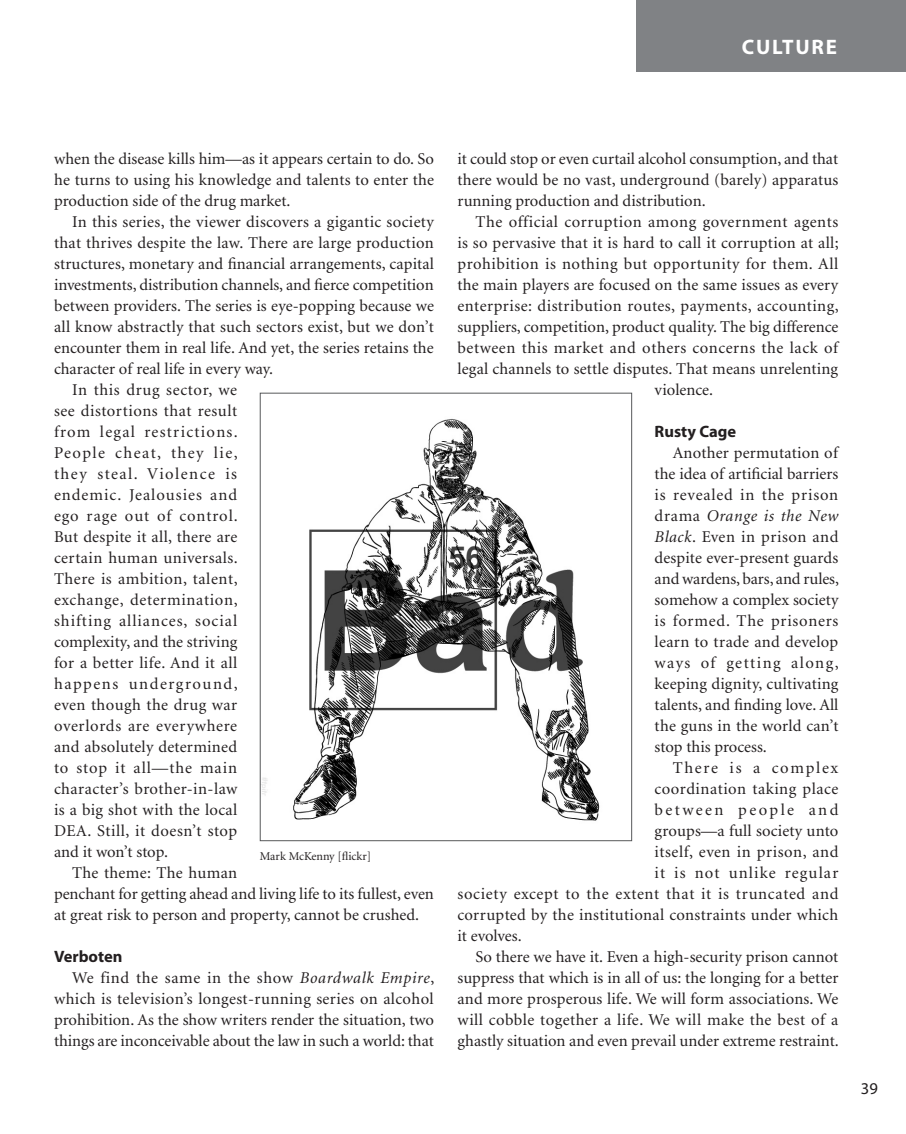
<style>
.page{position:relative;width:906px;height:1134px;background:#fff}
.page>*{position:absolute;margin:0;border:0;box-sizing:border-box;transform-origin:0 0}
.t1{font:700 21px "Myriad";letter-spacing:.08em;color:#fff}
.t2{font:16.5px/21px "Minion";letter-spacing:.015em;color:#231f20;text-align:justify}
.t3{font:16.5px "Minion";letter-spacing:.04em;color:#231f20}
.t4{font:16.5px "Minion";letter-spacing:.035em;color:#231f20}
.t5{font:16.5px "Minion";letter-spacing:-.005em;color:#231f20}
.t6{font:16.5px "Minion";letter-spacing:.06em;color:#231f20}
.t7{font:16.5px "Minion";letter-spacing:.09em;color:#231f20}
.t8{font:16.5px "Minion";letter-spacing:.055em;color:#231f20}
.t9{font:16.5px "Minion";letter-spacing:.075em;color:#231f20}
.t10{font:16.5px "Minion";letter-spacing:.085em;color:#231f20}
.t11{font:16.5px "Minion";letter-spacing:.07em;color:#231f20}
.t12{font:700 16.5px "Myriad";color:#231f20}
.t13{font:16.5px "Minion";letter-spacing:.145em;color:#231f20}
.t14{font:16.5px "Minion";letter-spacing:.105em;color:#231f20}
.t15{font:16.5px "Myriad";color:#231f20}
.t16{font:12px "Minion";color:#231f20}
.s1{font-style:italic}
</style>
<div class="page">
<div style="left:635px;top:0;width:270px;height:72px;background:#808285"></div>
<img style="left:261px;top:419px;width:339px;height:402px">
<p class="t1" style="left:741px;top:36px;width:96px">culture</p>
<p class="t2" style="left:54px;top:149px;width:381px">when the disease kills him—as it appears certain to do. So he turns to using his knowledge and talents to enter the production side of the drug market.</p>
<p class="t2" style="left:72px;top:212px;width:363px">In this series, the viewer discovers a gigantic society</p>
<p class="t2" style="left:54px;top:233px;width:381px">that thrives despite the law. There are large production</p>
<p class="t2" style="left:54px;top:254px;width:381px">structures, monetary and financial arrangements, capital</p>
<p class="t2" style="left:54px;top:275px;width:381px">investments, distribution channels, and fierce competition</p>
<p class="t2" style="left:54px;top:296px;width:381px">between providers. The series is eye-popping because we</p>
<p class="t2" style="left:54px;top:317px;width:381px">all know abstractly that such sectors exist, but we don’t</p>
<p class="t2" style="left:54px;top:338px;width:381px">encounter them in real life. And yet, the series retains the</p>
<p class="t2" style="left:54px;top:359px;width:220px">character of real life in every way.</p>
<p class="t3" style="left:72px;top:382px;width:166px">In this drug sector, we</p>
<p class="t2" style="left:54px;top:401px;width:184px">see distortions that result</p>
<p class="t9" style="left:54px;top:424px;width:185px">from legal restrictions.</p>
<p class="t10" style="left:54px;top:445px;width:185px">People cheat, they lie,</p>
<p class="t7" style="left:54px;top:466px;width:184px">they steal. Violence is</p>
<p class="t6" style="left:54px;top:487px;width:184px">endemic. Jealousies and</p>
<p class="t8" style="left:54px;top:508px;width:185px">ego rage out of control.</p>
<p class="t2" style="left:54px;top:527px;width:185px">But despite it all, there are</p>
<p class="t2" style="left:54px;top:548px;width:185px">certain human universals.</p>
<p class="t4" style="left:54px;top:571px;width:185px">There is ambition, talent,</p>
<p class="t3" style="left:54px;top:592px;width:185px">exchange, determination,</p>
<p class="t6" style="left:54px;top:613px;width:184px">shifting alliances, social</p>
<p class="t2" style="left:54px;top:632px;width:184px">complexity, and the striving</p>
<p class="t2" style="left:54px;top:653px;width:185px">for a better life. And it all</p>
<p class="t7" style="left:54px;top:676px;width:185px">happens underground,</p>
<p class="t2" style="left:54px;top:695px;width:184px">even though the drug war</p>
<p class="t3" style="left:54px;top:718px;width:184px">overlords are everywhere</p>
<p class="t2" style="left:54px;top:737px;width:184px">and absolutely determined</p>
<p class="t8" style="left:54px;top:760px;width:184px">to stop it all—the main</p>
<p class="t2" style="left:54px;top:779px;width:184px">character’s brother-in-law</p>
<p class="t2" style="left:54px;top:800px;width:184px">is a big shot with the local</p>
<p class="t2" style="left:54px;top:821px;width:185px">DEA. Still, it doesn’t stop</p>
<p class="t2" style="left:54px;top:842px;width:115px">and it won’t stop.</p>
<p class="t2" style="left:72px;top:863px;width:167px">The theme: The human</p>
<p class="t5" style="left:54px;top:886px;width:381px">penchant for getting ahead and living life to its fullest, even</p>
<p class="t2" style="left:54px;top:905px;width:366px">at great risk to person and property, cannot be crushed.</p>
<p class="t12" style="left:54px;top:948px;width:70px">Verboten</p>
<p class="t2" style="left:54px;top:968px;width:381px;text-indent:18px">We find the same in the show <span class="s1">Boardwalk Empire</span>, which is television’s longest-running series on alcohol prohibition. As the show writers render the situation, two things are inconceivable about the law in such a world: that</p>
<p class="t16" style="left:260px;top:850px;width:113px">Mark McKenny [flickr]</p>
<p class="t2" style="left:457px;top:149px;width:382px">it could stop or even curtail alcohol consumption, and that there would be no vast, underground (barely) apparatus running production and distribution.</p>
<p class="t4" style="left:475px;top:214px;width:364px">The official corruption among government agents</p>
<p class="t2" style="left:457px;top:233px;width:382px">is so pervasive that it is hard to call it corruption at all;</p>
<p class="t2" style="left:457px;top:254px;width:382px">prohibition is nothing but opportunity for them. All</p>
<p class="t2" style="left:457px;top:275px;width:382px">the main players are focused on the same issues as every</p>
<p class="t2" style="left:457px;top:296px;width:383px">enterprise: distribution routes, payments, accounting,</p>
<p class="t2" style="left:457px;top:317px;width:382px">suppliers, competition, product quality. The big difference</p>
<p class="t4" style="left:457px;top:340px;width:382px">between this market and others concerns the lack of</p>
<p class="t2" style="left:457px;top:359px;width:382px">legal channels to settle disputes. That means unrelenting</p>
<p class="t2" style="left:654px;top:380px;width:60px">violence.</p>
<p class="t12" style="left:654px;top:423px;width:83px">Rusty Cage</p>
<p class="t2" style="left:654px;top:443px;width:186px;text-indent:18px">Another permutation of the idea of artificial barriers is revealed in the prison drama <span class="s1">Orange is the New Black</span>. Even in prison and despite ever-present guards and wardens, bars, and rules, somehow a complex society is formed. The prisoners learn to trade and develop ways of getting along, keeping dignity, cultivating talents, and finding love. All the guns in the world can’t stop this process.</p>
<p class="t14" style="left:672px;top:760px;width:167px">There is a complex</p>
<p class="t2" style="left:654px;top:779px;width:185px">coordination taking place</p>
<p class="t13" style="left:654px;top:802px;width:185px">between people and</p>
<p class="t2" style="left:654px;top:821px;width:185px">groups—a full society unto</p>
<p class="t2" style="left:654px;top:842px;width:185px">itself, even in prison, and</p>
<p class="t11" style="left:654px;top:865px;width:185px">it is not unlike regular</p>
<p class="t3" style="left:457px;top:886px;width:382px">society except to the extent that it is truncated and</p>
<p class="t2" style="left:457px;top:905px;width:382px">corrupted by the institutional constraints under which</p>
<p class="t2" style="left:457px;top:926px;width:66px">it evolves.</p>
<p class="t2" style="left:475px;top:947px;width:364px">So there we have it. Even a high-security prison cannot</p>
<p class="t2" style="left:457px;top:968px;width:382px">suppress that which is in all of us: the longing for a better</p>
<p class="t2" style="left:457px;top:989px;width:382px">and more prosperous life. We will form associations. We</p>
<p class="t2" style="left:457px;top:1010px;width:382px">will cobble together a life. We will make the best of a</p>
<p class="t2" style="left:457px;top:1031px;width:383px">ghastly situation and even prevail under extreme restraint.</p>
<p class="t15" style="left:860px;top:1080px;width:18px">39</p>
</div>
